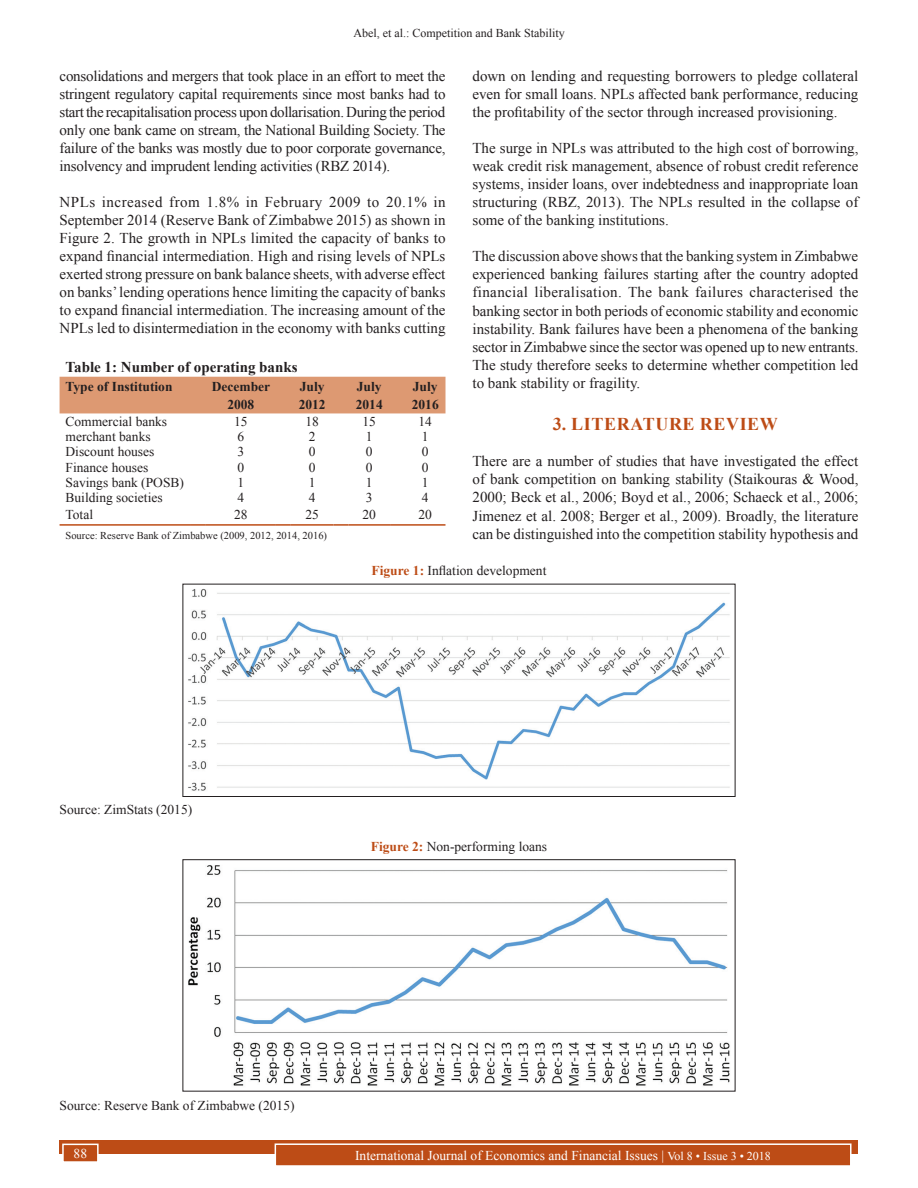
<style>
.page{position:relative;width:918px;height:1188px;background:#fff}
.page>*{position:absolute;margin:0;border:0;box-sizing:border-box;transform-origin:0 0}
.t1{font:700 18px "Times New Roman";letter-spacing:.035em;color:#bd4c16}
.TX{font:15px/18px "Times New Roman";color:#231f20;text-align:justify}
.TT{font:700 15px "Times New Roman";color:#231f20}
.TB{font:13.5px "Times New Roman";color:#231f20}
.Folio{font:13.5px "Times New Roman";color:#fff}
.FGC{font:13.5px "Times New Roman";color:#231f20}
.FGC_SRC{font:13.5px "Times New Roman";color:#231f20}
.TCH{font:700 13.5px/18px "Times New Roman";color:#231f20}
.TBL{font:13.5px "Times New Roman";color:#231f20}
.t2{font:12px "Times New Roman";color:#231f20}
.TFN{font:10.5px "Times New Roman";color:#231f20}
.s1{font-weight:700;color:#bd4c16}
.s2{font-size:12px}
</style>
<div class="page">
<div style="left:60px;top:1140px;width:798px;height:13px;background:#bd4c16"></div>
<div style="left:275px;top:1144px;width:576px;height:22px;background:#bd4c16"></div>
<div style="left:275px;top:1143px;width:577px;height:24px;border:2px solid #fff"></div>
<div style="left:63px;top:1144px;width:35px;height:18px;background:#bd4c16"></div>
<div style="left:62px;top:1144px;width:37px;height:19px;border:2px solid #fff"></div>
<div style="left:60px;top:377px;width:386px;height:36px;background:#dd9972"></div>
<hr style="left:60px;top:524px;width:131px;height:2px;background:#bd4c16">
<svg style="left:191px;top:524px;width:15px;height:2px"></svg>
<hr style="left:206px;top:524px;width:70px;height:2px;background:#bd4c16">
<svg style="left:276px;top:524px;width:15px;height:2px"></svg>
<hr style="left:291px;top:524px;width:43px;height:2px;background:#bd4c16">
<svg style="left:334px;top:524px;width:14px;height:2px"></svg>
<hr style="left:348px;top:524px;width:42px;height:2px;background:#bd4c16">
<svg style="left:390px;top:524px;width:15px;height:2px"></svg>
<hr style="left:405px;top:524px;width:41px;height:2px;background:#bd4c16">
<img style="left:188px;top:588px;width:542px;height:203px">
<div style="left:183px;top:584px;width:552px;height:213px;border:1px solid #231f20"></div>
<img style="left:188px;top:865px;width:542px;height:221px">
<p class="t2" style="left:353px;top:25px;width:213px">Abel, et al.: Competition and Bank Stability</p>
<p class="TX" style="left:472px;top:66px;width:387px">down on lending and requesting borrowers to pledge collateral even for small loans. NPLs affected bank performance, reducing the profitability of the sector through increased provisioning.</p>
<p class="TX" style="left:472px;top:139px;width:387px">The surge in NPLs was attributed to the high cost of borrowing, weak credit risk management, absence of robust credit reference systems, insider loans, over indebtedness and inappropriate loan structuring (RBZ, 2013). The NPLs resulted in the collapse of some of the banking institutions.</p>
<p class="TX" style="left:472px;top:247px;width:388px">The discussion above shows that the banking system in Zimbabwe experienced banking failures starting after the country adopted financial liberalisation. The bank failures characterised the banking sector in both periods of economic stability and economic instability. Bank failures have been a phenomena of the banking sector in Zimbabwe since the sector was opened up to new entrants.<br>The study therefore seeks to determine whether competition led to bank stability or fragility.</p>
<h1 class="t1" style="left:553px;top:411px;width:226px">3. LITERATURE REVIEW</h1>
<p class="TX" style="left:472px;top:452px;width:387px">There are a number of studies that have investigated the effect of bank competition on banking stability (Staikouras &amp; Wood, 2000; Beck et al., 2006; Boyd et al., 2006; Schaeck et al., 2006; Jimenez et al. 2008; Berger et al., 2009). Broadly, the literature can be distinguished into the competition stability hypothesis and</p>
<p class="TX" style="left:60px;top:66px;width:388px">consolidations and mergers that took place in an effort to meet the stringent regulatory capital requirements since most banks had to start the recapitalisation process upon dollarisation. During the period only one bank came on stream, the National Building Society. The failure of the banks was mostly due to poor corporate governance, insolvency and imprudent lending activities (RBZ 2014).</p>
<p class="TX" style="left:60px;top:192px;width:388px">NPLs increased from 1.8% in February 2009 to 20.1% in September 2014 (Reserve Bank of Zimbabwe 2015) as shown in Figure 2. The growth in NPLs limited the capacity of banks to expand financial intermediation. High and rising levels of NPLs exerted strong pressure on bank balance sheets, with adverse effect on banks’ lending operations hence limiting the capacity of banks to expand financial intermediation. The increasing amount of the NPLs led to disintermediation in the economy with banks cutting</p>
<p class="TT" style="left:66px;top:356px;width:234px">Table 1: Number of operating banks</p>
<p class="TCH" style="left:66px;top:377px;width:109px">Type of Institution</p>
<p class="TCH" style="left:212px;top:377px;width:60px;text-align:center">December<br>2008</p>
<p class="TCH" style="left:299px;top:377px;width:28px">July<br>2012</p>
<p class="TCH" style="left:356px;top:377px;width:28px">July<br>2014</p>
<p class="TCH" style="left:412px;top:377px;width:28px">July<br>2016</p>
<p class="TB" style="left:66px;top:412px;width:103px">Commercial banks</p>
<p class="TB" style="left:234px;top:412px;width:15px">15</p>
<p class="TB" style="left:305px;top:412px;width:15px">18</p>
<p class="TB" style="left:363px;top:412px;width:15px">15</p>
<p class="TB" style="left:418px;top:412px;width:15px">14</p>
<p class="TB" style="left:66px;top:427px;width:87px">merchant banks</p>
<p class="TB" style="left:238px;top:427px;width:8px">6</p>
<p class="TB" style="left:309px;top:427px;width:8px">2</p>
<p class="TB" style="left:366px;top:427px;width:8px">1</p>
<p class="TB" style="left:422px;top:427px;width:8px">1</p>
<p class="TB" style="left:66px;top:442px;width:90px">Discount houses</p>
<p class="TB" style="left:238px;top:442px;width:8px">3</p>
<p class="TB" style="left:309px;top:442px;width:8px">0</p>
<p class="TB" style="left:366px;top:442px;width:8px">0</p>
<p class="TB" style="left:422px;top:442px;width:8px">0</p>
<p class="TB" style="left:66px;top:458px;width:84px">Finance houses</p>
<p class="TB" style="left:238px;top:458px;width:8px">0</p>
<p class="TB" style="left:309px;top:458px;width:8px">0</p>
<p class="TB" style="left:366px;top:458px;width:8px">0</p>
<p class="TB" style="left:422px;top:458px;width:8px">0</p>
<p class="TB" style="left:66px;top:473px;width:120px">Savings bank (POSB)</p>
<p class="TB" style="left:238px;top:473px;width:8px">1</p>
<p class="TB" style="left:309px;top:473px;width:8px">1</p>
<p class="TB" style="left:366px;top:473px;width:8px">1</p>
<p class="TB" style="left:422px;top:473px;width:8px">1</p>
<p class="TB" style="left:66px;top:488px;width:99px">Building societies</p>
<p class="TB" style="left:238px;top:488px;width:8px">4</p>
<p class="TB" style="left:309px;top:488px;width:8px">4</p>
<p class="TB" style="left:366px;top:488px;width:8px">3</p>
<p class="TB" style="left:422px;top:488px;width:8px">4</p>
<p class="TBL" style="left:66px;top:505px;width:29px">Total</p>
<p class="TBL" style="left:234px;top:505px;width:15px">28</p>
<p class="TBL" style="left:305px;top:505px;width:15px">25</p>
<p class="TBL" style="left:363px;top:505px;width:15px">20</p>
<p class="TBL" style="left:418px;top:505px;width:15px">20</p>
<p class="TFN" style="left:66px;top:528px;width:263px">Source: Reserve Bank of Zimbabwe (2009, 2012, 2014, 2016)</p>
<p class="FGC" style="left:372px;top:561px;width:176px"><span class="s1">Figure 1:</span> Inflation development</p>
<p class="FGC_SRC" style="left:60px;top:800px;width:134px">Source: ZimStats (2015)</p>
<p class="FGC" style="left:371px;top:836px;width:178px"><span class="s1">Figure 2:</span> Non-performing loans</p>
<p class="FGC_SRC" style="left:60px;top:1096px;width:237px">Source: Reserve Bank of Zimbabwe (2015)</p>
<p class="Folio" style="left:74px;top:1144px;width:15px">88</p>
<p class="Folio" style="left:355px;top:1146px;width:417px">International Journal of Economics and Financial Issues | <span class="s2">Vol 8 • Issue 3 • 2018</span></p>
</div>
